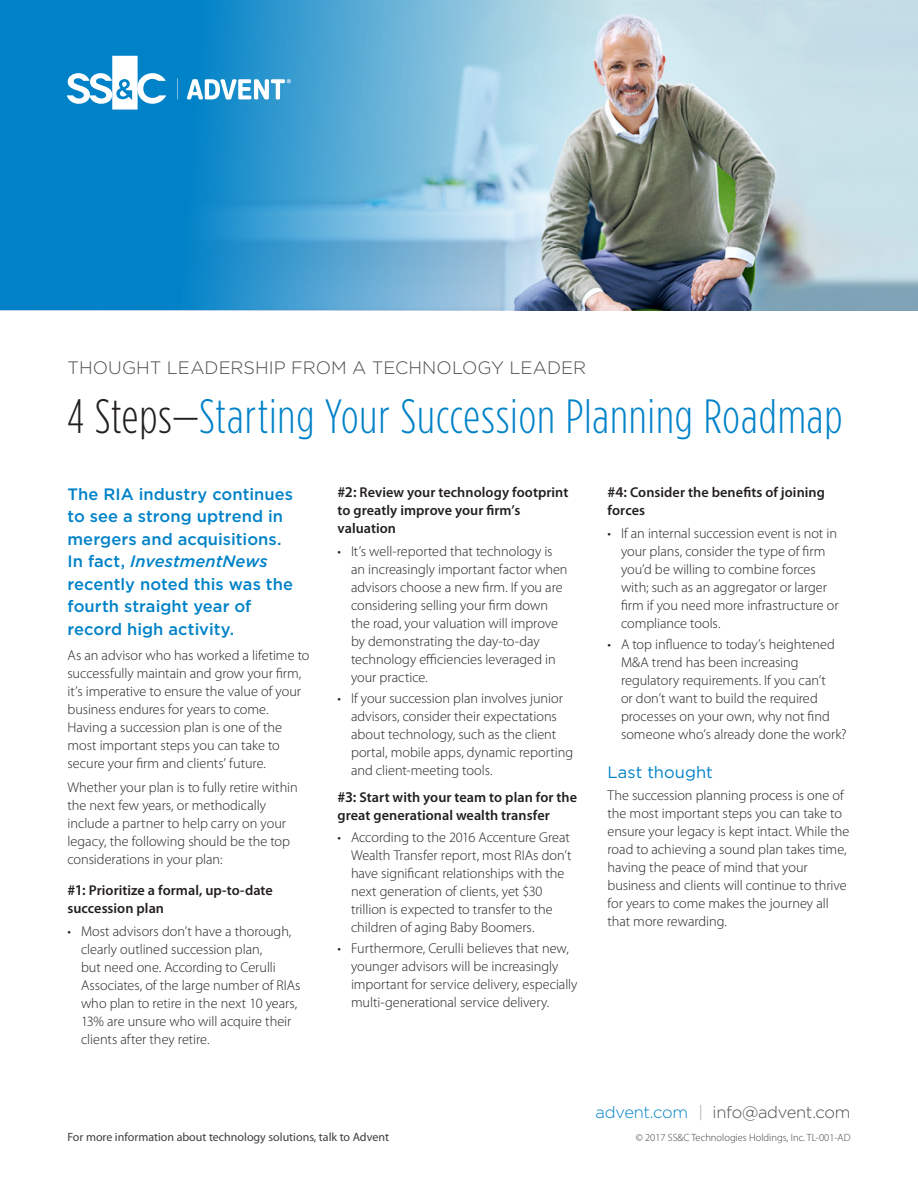
<style>
.page{position:relative;width:918px;height:1188px;background:#fff}
.page>*{position:absolute;margin:0;border:0;box-sizing:border-box;transform-origin:0 0}
._1_-_WP_title_-_whit{font:300 48px "Gotham Condensed";letter-spacing:.02em;color:#0082c8}
._1_-_WP_title_-_whit-2{font:300 18px "Gotham";color:#4b4c4d}
._5_-_Body_copy{font:500 16.5px/22.5px "Gotham";letter-spacing:.005em;color:#0082c8}
.footer-url{font:300 16.5px "Gotham";letter-spacing:-.015em;color:#4b4c4d}
._3_-_Subhead__Senten{font:16.5px "Gotham";letter-spacing:.005em;color:#0082c8}
._5_-_Body_copy-2{font:300 14.25px/18px "Myriad Pro";color:#231f20}
._4_-_second_level_he{font:600 14.25px/18px "Myriad Pro";letter-spacing:.005em;color:#231f20}
.footer_text{font:12px "Myriad Pro";color:#3e3e3f}
.footer_text-2{font:300 10.5px "Myriad Pro";color:#3e3e3f}
.s1{color:#231f20}
.s2{font-style:italic}
.s3{font-size:15px}
.s4{color:#0082c8}
.s5{color:#a3a4a8}
</style>
<div class="page">
<img style="left:0;top:0;width:918px;height:310px">
<svg style="left:178px;top:78px;width:1px;height:21px"></svg>
<svg style="left:67px;top:56px;width:99px;height:54px"></svg>
<svg style="left:187px;top:79px;width:104px;height:21px"></svg>
<p class="_1_-_WP_title_-_whit-2" style="left:68px;top:357px;width:520px">THOUGHT LEADERSHIP FROM A TECHNOLOGY LEADER</p>
<p class="_1_-_WP_title_-_whit" style="left:68px;top:391px;width:776px"><span class="s1">4 Steps—</span>Starting Your Succession Planning Roadmap</p>
<p class="_5_-_Body_copy" style="left:68px;top:482px;width:227px">The RIA industry continues to see a strong uptrend in mergers and acquisitions.<br>In fact, <span class="s2">InvestmentNews </span>recently noted this was the fourth straight year of record high activity.</p>
<p class="_5_-_Body_copy-2" style="left:68px;top:646px;width:243px">As an advisor who has worked a lifetime to successfully maintain and grow your firm, it’s imperative to ensure the value of your business endures for years to come.<br>Having a succession plan is one of the most important steps you can take to secure your firm and clients’ future.</p>
<p class="_5_-_Body_copy-2" style="left:68px;top:778px;width:232px">Whether your plan is to fully retire within the next few years, or methodically include a partner to help carry on your legacy, the following should be the top considerations in your plan:</p>
<p class="_4_-_second_level_he" style="left:68px;top:881px;width:207px"><span class="s3">#1:</span> Prioritize a formal, up-to-date succession plan</p>
<p class="_5_-_Body_copy-2" style="left:81px;top:922px;width:221px;text-indent:-14px">• Most advisors don’t have a thorough, clearly outlined succession plan,<br>but need one. According to Cerulli Associates, of the large number of RIAs who plan to retire in the next 10 years, 13% are unsure who will acquire their clients after they retire.</p>
<p class="_4_-_second_level_he" style="left:338px;top:483px;width:232px"><span class="s3">#2:</span> Review your technology footprint to greatly improve your firm’s valuation</p>
<p class="_5_-_Body_copy-2" style="left:351px;top:542px;width:218px;text-indent:-14px">• It’s well-reported that technology is an increasingly important factor when advisors choose a new firm. If you are considering selling your firm down the road, your valuation will improve by demonstrating the day-to-day technology efficiencies leveraged in your practice.</p>
<p class="_5_-_Body_copy-2" style="left:351px;top:689px;width:224px;text-indent:-14px">• If your succession plan involves junior advisors, consider their expectations about technology, such as the client portal, mobile apps, dynamic reporting and client-meeting tools.</p>
<p class="_4_-_second_level_he" style="left:338px;top:788px;width:241px"><span class="s3">#3:</span> Start with your team to plan for the great generational wealth transfer</p>
<p class="_5_-_Body_copy-2" style="left:351px;top:828px;width:222px;text-indent:-14px">• According to the 2016 Accenture Great Wealth Transfer report, most RIAs don’t have significant relationships with the next generation of clients, yet $30 trillion is expected to transfer to the children of aging Baby Boomers.</p>
<p class="_5_-_Body_copy-2" style="left:351px;top:939px;width:228px;text-indent:-14px">• Furthermore, Cerulli believes that new, younger advisors will be increasingly important for service delivery, especially multi-generational service delivery.</p>
<p class="_4_-_second_level_he" style="left:608px;top:483px;width:219px"><span class="s3">#4:</span> Consider the benefits of joining forces</p>
<p class="_5_-_Body_copy-2" style="left:621px;top:524px;width:219px;text-indent:-14px">• If an internal succession event is not in your plans, consider the type of firm you’d be willing to combine forces with; such as an aggregator or larger firm if you need more infrastructure or compliance tools.</p>
<p class="_5_-_Body_copy-2" style="left:621px;top:635px;width:227px;text-indent:-14px">• A top influence to today’s heightened M&amp;A trend has been increasing regulatory requirements. If you can’t<br>or don’t want to build the required processes on your own, why not find someone who’s already done the work?</p>
<p class="_3_-_Subhead__Senten" style="left:608px;top:763px;width:107px">Last thought</p>
<p class="_5_-_Body_copy-2" style="left:608px;top:786px;width:243px">The succession planning process is one of the most important steps you can take to ensure your legacy is kept intact. While the road to achieving a sound plan takes time, having the peace of mind that your business and clients will continue to thrive for years to come makes the journey all that more rewarding.</p>
<p class="footer_text" style="left:68px;top:1129px;width:323px">For more information about technology solutions, talk to Advent</p>
<p class="footer-url" style="left:596px;top:1103px;width:256px"><span class="s4">advent.com</span> <span class="s5">|</span> info@advent.com</p>
<p class="footer_text-2" style="left:636px;top:1131px;width:216px">© 2017 SS&amp;C Technologies Holdings, Inc. TL-001-AD</p>
</div>
